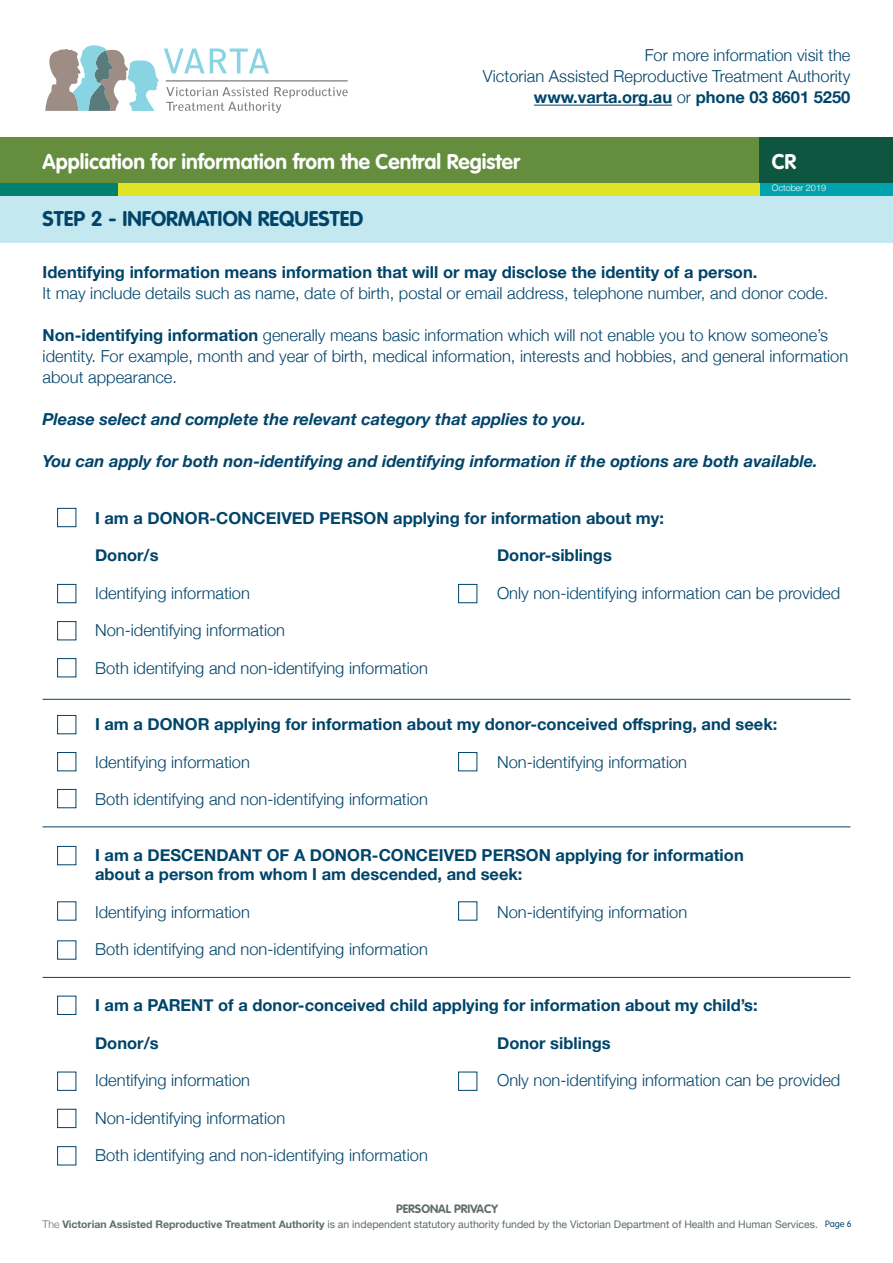
<style>
.page{position:relative;width:893px;height:1263px;background:#fff}
.page>*{position:absolute;margin:0;border:0;box-sizing:border-box;transform-origin:0 0}
.t1{font:700 21px "VAG Rounded";color:#fff}
.t2{font:700 21px "VAG Rounded";color:#00446a}
.t3{font:300 16.5px/21px "Helvetica Neue";color:#00446a}
.t4{font:700 16.5px/18.8px "Helvetica Neue";color:#00446a}
.t5{font:italic 700 16.5px "Helvetica Neue";color:#00446a}
.t6{font:700 12px "VAG Rounded";color:#5e6e66}
.t7{font:10.5px "Helvetica Neue";color:#5e6e66}
.t8{font:300 9px "Helvetica Neue";color:#fff}
.t9{font:300 9px "VAG Rounded";color:#00446a}
.s1{font-weight:700}
.s2{font-weight:300}
</style>
<div class="page">
<div style="left:0;top:195px;width:893px;height:48px;background:#c4e8ef"></div>
<svg style="left:45px;top:45px;width:303px;height:68px"></svg>
<div style="left:57px;top:508px;width:19px;height:19px;border:1px solid #00446a"></div>
<div style="left:57px;top:941px;width:19px;height:18px;border:1px solid #00446a"></div>
<div style="left:57px;top:658px;width:19px;height:19px;border:1px solid #00446a"></div>
<div style="left:57px;top:789px;width:19px;height:19px;border:1px solid #00446a"></div>
<div style="left:57px;top:752px;width:19px;height:19px;border:1px solid #00446a"></div>
<div style="left:57px;top:715px;width:19px;height:19px;border:1px solid #00446a"></div>
<div style="left:57px;top:902px;width:19px;height:18px;border:1px solid #00446a"></div>
<div style="left:57px;top:846px;width:19px;height:19px;border:1px solid #00446a"></div>
<div style="left:458px;top:752px;width:19px;height:19px;border:1px solid #00446a"></div>
<div style="left:458px;top:902px;width:19px;height:18px;border:1px solid #00446a"></div>
<div style="left:57px;top:584px;width:19px;height:19px;border:1px solid #00446a"></div>
<div style="left:57px;top:996px;width:19px;height:19px;border:1px solid #00446a"></div>
<div style="left:458px;top:584px;width:19px;height:19px;border:1px solid #00446a"></div>
<div style="left:57px;top:621px;width:19px;height:19px;border:1px solid #00446a"></div>
<div style="left:57px;top:1109px;width:19px;height:19px;border:1px solid #00446a"></div>
<div style="left:57px;top:1146px;width:19px;height:19px;border:1px solid #00446a"></div>
<hr style="left:43px;top:699px;width:807px;height:1px;background:#00446a">
<hr style="left:43px;top:827px;width:807px;height:1px;background:#00446a">
<hr style="left:43px;top:977px;width:807px;height:1px;background:#00446a">
<div style="left:0;top:138px;width:760px;height:46px;background:#648d3d"></div>
<div style="left:0;top:183px;width:119px;height:13px;background:#00806e"></div>
<div style="left:760px;top:183px;width:133px;height:13px;background:#00a2ae"></div>
<div style="left:119px;top:183px;width:641px;height:13px;background:#e0e327"></div>
<div style="left:760px;top:138px;width:133px;height:45px;background:#0f5640"></div>
<hr style="left:534px;top:105px;width:138px;height:1px;background:#00446a">
<p class="t3" style="left:483px;top:44px;width:369px;text-align:right">For more information visit the<br>Victorian Assisted Reproductive Treatment Authority <span class="s1">www.varta.org.au</span> or <span class="s1">phone 03 8601 5250</span></p>
<p class="t1" style="left:43px;top:149px;width:479px">Application for information from the Central Register</p>
<p class="t1" style="left:772px;top:149px;width:26px">CR</p>
<p class="t2" style="left:43px;top:207px;width:323px">STEP 2 - INFORMATION REQUESTED</p>
<p class="t8" style="left:772px;top:181px;width:56px">October 2019</p>
<p class="t4" style="left:43px;top:263px;width:716px">Identifying information means information that will or may disclose the identity of a person.</p>
<p class="t3" style="left:43px;top:281px;width:787px">It may include details such as name, date of birth, postal or email address, telephone number, and donor code.</p>
<p class="t3" style="left:43px;top:323px;width:807px"><span class="s1">Non-identifying information</span> generally means basic information which will not enable you to know someone’s identity. For example, month and year of birth, medical information, interests and hobbies, and general information about appearance.</p>
<p class="t5" style="left:43px;top:406px;width:545px">Please select and complete the relevant category that applies to you.</p>
<p class="t5" style="left:43px;top:448px;width:777px">You can apply for both non-identifying and identifying information if the options are both available.</p>
<p class="t4" style="left:95px;top:509px;width:570px">I am a DONOR-CONCEIVED PERSON applying for information about my:</p>
<p class="t4" style="left:95px;top:546px;width:65px">Donor/s</p>
<p class="t4" style="left:497px;top:546px;width:116px">Donor-siblings</p>
<p class="t3" style="left:95px;top:581px;width:156px">Identifying information</p>
<p class="t3" style="left:497px;top:581px;width:345px">Only non-identifying information can be provided</p>
<p class="t3" style="left:95px;top:619px;width:192px">Non-identifying information</p>
<p class="t3" style="left:95px;top:656px;width:334px">Both identifying and non-identifying information</p>
<p class="t4" style="left:95px;top:715px;width:684px">I am a DONOR applying for information about my donor-conceived offspring, and seek:</p>
<p class="t3" style="left:95px;top:750px;width:156px">Identifying information</p>
<p class="t3" style="left:497px;top:750px;width:192px">Non-identifying information</p>
<p class="t3" style="left:95px;top:787px;width:334px">Both identifying and non-identifying information</p>
<p class="t4" style="left:95px;top:846px;width:650px">I am a DESCENDANT OF A DONOR-CONCEIVED PERSON applying for information about a person from whom I am descended, and seek:</p>
<p class="t3" style="left:95px;top:900px;width:156px">Identifying information</p>
<p class="t3" style="left:497px;top:900px;width:192px">Non-identifying information</p>
<p class="t3" style="left:95px;top:937px;width:334px">Both identifying and non-identifying information</p>
<p class="t4" style="left:95px;top:996px;width:664px">I am a PARENT of a donor-conceived child applying for information about my child’s:</p>
<p class="t4" style="left:95px;top:1034px;width:65px">Donor/s</p>
<p class="t4" style="left:497px;top:1034px;width:115px">Donor siblings</p>
<p class="t3" style="left:95px;top:1069px;width:156px">Identifying information</p>
<p class="t3" style="left:497px;top:1069px;width:345px">Only non-identifying information can be provided</p>
<p class="t3" style="left:95px;top:1106px;width:192px">Non-identifying information</p>
<p class="t3" style="left:95px;top:1144px;width:334px">Both identifying and non-identifying information</p>
<p class="t6" style="left:396px;top:1202px;width:103px">PERSONAL PRIVACY</p>
<p class="t7" style="left:43px;top:1216px;width:777px"><span class="s2">The</span> <span class="s1">Victorian Assisted Reproductive Treatment Authority</span> is an independent statutory authority funded by the Victorian Department of Health and Human Services.</p>
<p class="t9" style="left:825px;top:1219px;width:28px">Page 6</p>
</div>
